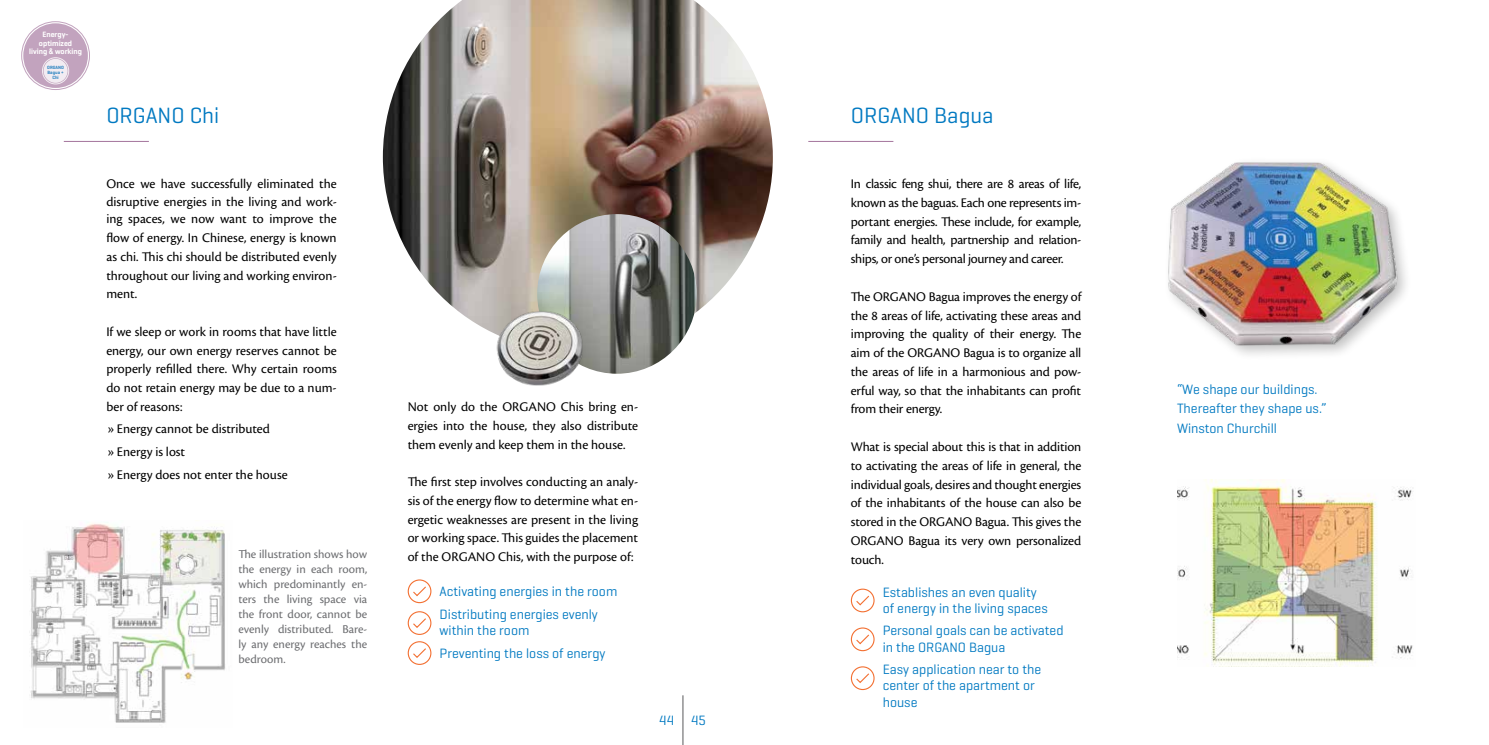
<style>
.page{position:relative;width:1489px;height:745px;background:#fff}
.page>*{position:absolute;margin:0;border:0;box-sizing:border-box;transform-origin:0 0}
.t1{font:22.5px "Geogrotesque";color:#0079c1}
.t2{font:13.75px/18.8px "Cronos Pro";letter-spacing:-.005em;color:#000;text-align:justify}
.t3{font:13.75px/16.2px "Geogrotesque";color:#0079c1}
.t4{font:12.5px/15px "Cronos Pro";color:#6d6e71;text-align:justify}
.t5{font:600 7.88px/8.8px "Geogrotesque";color:#fff;text-align:center}
.t6{font:600 4.75px/5px "Geogrotesque";color:#0079c1;text-align:center}
.s1{font-family:"Arial Narrow";font-weight:700}
</style>
<div class="page">
<img style="left:383px;top:0;width:389px;height:352px">
<hr style="left:64px;top:141px;width:85px;height:1px;background:#a4759c">
<div style="left:407px;top:579px;width:24px;height:23px;border:1px solid #f37032;border-radius:50%"></div>
<svg style="left:413px;top:586px;width:13px;height:10px"></svg>
<div style="left:407px;top:610px;width:24px;height:24px;border:1px solid #f37032;border-radius:50%"></div>
<svg style="left:413px;top:618px;width:13px;height:10px"></svg>
<div style="left:407px;top:640px;width:24px;height:24px;border:1px solid #f37032;border-radius:50%"></div>
<svg style="left:413px;top:648px;width:13px;height:10px"></svg>
<hr style="left:682px;top:694px;width:1px;height:50px;background:#58595b">
<img style="left:30px;top:523px;width:195px;height:200px">
<hr style="left:808px;top:141px;width:85px;height:1px;background:#a4759c">
<div style="left:850px;top:588px;width:24px;height:24px;border:1px solid #f37032;border-radius:50%"></div>
<svg style="left:856px;top:595px;width:13px;height:11px"></svg>
<div style="left:850px;top:627px;width:24px;height:23px;border:1px solid #f37032;border-radius:50%"></div>
<svg style="left:856px;top:634px;width:13px;height:10px"></svg>
<div style="left:850px;top:666px;width:24px;height:23px;border:1px solid #f37032;border-radius:50%"></div>
<svg style="left:856px;top:673px;width:13px;height:10px"></svg>
<img style="left:1177px;top:479px;width:236px;height:187px">
<img style="left:1168px;top:162px;width:238px;height:193px">
<div style="left:23px;top:23px;width:65px;height:65px;background:#c2a3be;border-radius:50%"></div>
<div style="left:21px;top:21px;width:69px;height:69px;border:1px solid #c2a3be;border-radius:50%"></div>
<div style="left:44px;top:59px;width:24px;height:24px;background:#f2ecf2;border-radius:50%"></div>
<div style="left:42px;top:57px;width:27px;height:27px;border:1px solid #fff;border-radius:50%"></div>
<img style="left:537px;top:214px;width:159px;height:159px;border-radius:80px">
<img style="left:486px;top:302px;width:104px;height:84px">
<p class="t5" style="left:29px;top:30px;width:54px">Energy&shy;optimized living <span class="s1">&amp;</span> working</p>
<p class="t6" style="left:47px;top:64px;width:18px">ORGANO<br>Bagua +<br>Chi</p>
<h1 class="t1" style="left:106px;top:101px;width:114px">ORGANO Chi</h1>
<p class="t2" style="left:106px;top:175px;width:232px;line-height:17.5px">Once we have successfully eliminated the disruptive energies in the living and work&shy;ing spaces, we now want to improve the</p>
<p class="t2" style="left:106px;top:228px;width:232px">flow of energy. In Chinese, energy is known as chi. This chi should be distributed evenly throughout our living and working environ&shy;ment.</p>
<p class="t2" style="left:106px;top:322px;width:232px">If we sleep or work in rooms that have little energy, our own energy reserves cannot be properly refilled there. Why certain rooms do not retain energy may be due to a num&shy;ber of reasons:</p>
<p class="t2" style="left:106px;top:417px;width:183px;line-height:22.5px;text-align:left">» Energy cannot be distributed<br>» Energy is lost<br>» Energy does not enter the house</p>
<p class="t4" style="left:238px;top:546px;width:130px">The illustration shows how the energy in each room, which predominantly en&shy;ters the living space via the front door, cannot be evenly distributed. Bare&shy;ly any energy reaches the bedroom.</p>
<p class="t2" style="left:407px;top:397px;width:232px">Not only do the ORGANO Chis bring en&shy;ergies into the house, they also distribute them evenly and keep them in the house.</p>
<p class="t2" style="left:407px;top:472px;width:232px">The first step involves conducting an analy&shy;sis of the energy flow to determine what en&shy;ergetic weaknesses are present in the living or working space. This guides the placement of the ORGANO Chis, with the purpose of:</p>
<p class="t3" style="left:439px;top:579px;width:179px;line-height:22.5px">Activating energies in the room<br>Distributing energies evenly</p>
<p class="t3" style="left:439px;top:618px;width:167px;line-height:22.5px">within the room<br>Preventing the loss of energy</p>
<p class="t3" style="left:659px;top:711px;width:48px">44 45</p>
<h1 class="t1" style="left:850px;top:101px;width:144px">ORGANO Bagua</h1>
<p class="t2" style="left:850px;top:174px;width:232px">In classic feng shui, there are 8 areas of life, known as the baguas. Each one represents im&shy;portant energies. These include, for example, family and health, partnership and relation&shy;ships, or one’s personal journey and career.</p>
<p class="t2" style="left:850px;top:287px;width:232px">The ORGANO Bagua improves the energy of the 8 areas of life, activating these areas and improving the quality of their energy. The aim of the ORGANO Bagua is to organize all the areas of life in a harmonious and pow&shy;erful way, so that the inhabitants can profit from their energy.</p>
<p class="t2" style="left:850px;top:437px;width:232px">What is special about this is that in addition to activating the areas of life in general, the individual goals, desires and thought energies of the inhabitants of the house can also be stored in the ORGANO Bagua. This gives the ORGANO Bagua its very own personalized touch.</p>
<p class="t3" style="left:882px;top:583px;width:166px">Establishes an even quality of energy in the living spaces</p>
<p class="t3" style="left:882px;top:621px;width:182px">Personal goals can be activated in the ORGANO Bagua</p>
<p class="t3" style="left:882px;top:660px;width:160px">Easy application near to the center of the apartment or house</p>
<p class="t3" style="left:1176px;top:379px;width:151px;line-height:18.8px">“We shape our buildings.<br>Thereafter they shape us.”</p>
<p class="t3" style="left:1176px;top:419px;width:101px">Winston Churchill</p>
</div>
